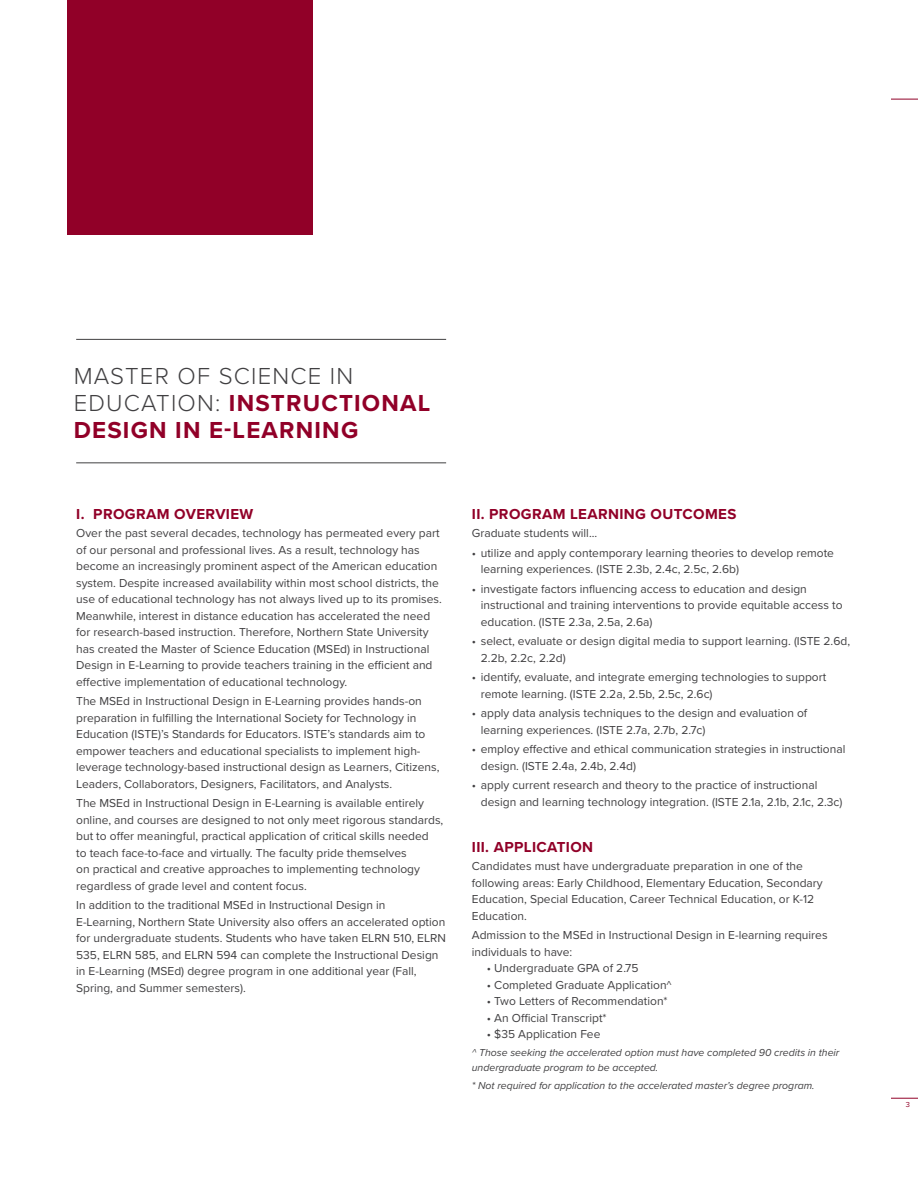
<style>
.page{position:relative;width:918px;height:1188px;background:#fff}
.page>*{position:absolute;margin:0;border:0;box-sizing:border-box;transform-origin:0 0}
.Chapter_Title_-_Alig{font:700 24px/27px "Proxima Nova";letter-spacing:.05em;color:#910028}
.Title_-_Align_Left{font:700 15px "Proxima Nova";letter-spacing:.025em;color:#910028}
.Body_Text{font:12px/16.5px "Proxima Nova";color:#414042}
.Bulleted_text{font:12px/16.5px "Proxima Nova";color:#414042}
.Body_Text-2{font:italic 10.5px/15px "Proxima Nova";color:#414042}
.t1{font:7.5px "Proxima Nova";color:#910028}
.s1{font-weight:300;color:#414042}
</style>
<div class="page">
<svg style="left:891px;top:99px;width:27px;height:1px"></svg>
<svg style="left:891px;top:1098px;width:27px;height:1px"></svg>
<hr style="left:76px;top:339px;width:370px;height:1px;background:#414042">
<hr style="left:76px;top:462px;width:370px;height:1px;background:#414042">
<div style="left:68px;top:0;width:246px;height:234px;background:#910028"></div>
<p class="Chapter_Title_-_Alig" style="left:74px;top:362px;width:358px"><span class="s1">MASTER OF SCIENCE IN<br>EDUCATION:</span> INSTRUCTIONAL<br>DESIGN IN E-LEARNING</p>
<p class="Title_-_Align_Left" style="left:76px;top:503px;width:179px">I. PROGRAM OVERVIEW</p>
<p class="Body_Text" style="left:76px;top:524px;width:367px">Over the past several decades, technology has permeated every part of our personal and professional lives. As a result, technology has become an increasingly prominent aspect of the American education system. Despite increased availability within most school districts, the use of educational technology has not always lived up to its promises.<br>Meanwhile, interest in distance education has accelerated the need for research-based instruction. Therefore, Northern State University has created the Master of Science Education (MSEd) in Instructional Design in E-Learning to provide teachers training in the efficient and effective implementation of educational technology.</p>
<p class="Body_Text" style="left:76px;top:692px;width:365px">The MSEd in Instructional Design in E-Learning provides hands-on preparation in fulfilling the International Society for Technology in Education (ISTE)’s Standards for Educators. ISTE’s standards aim to empower teachers and educational specialists to implement high&shy;leverage technology-based instructional design as Learners, Citizens, Leaders, Collaborators, Designers, Facilitators, and Analysts.</p>
<p class="Body_Text" style="left:76px;top:794px;width:369px">The MSEd in Instructional Design in E-Learning is available entirely online, and courses are designed to not only meet rigorous standards, but to offer meaningful, practical application of critical skills needed<br>to teach face-to-face and virtually. The faculty pride themselves<br>on practical and creative approaches to implementing technology regardless of grade level and content focus.</p>
<p class="Body_Text" style="left:76px;top:896px;width:371px">In addition to the traditional MSEd in Instructional Design in E-Learning, Northern State University also offers an accelerated option for undergraduate students. Students who have taken ELRN 510, ELRN 535, ELRN 585, and ELRN 594 can complete the Instructional Design in E-Learning (MSEd) degree program in one additional year (Fall, Spring, and Summer semesters).</p>
<p class="Title_-_Align_Left" style="left:472px;top:503px;width:266px">II. PROGRAM LEARNING OUTCOMES</p>
<p class="Body_Text" style="left:472px;top:524px;width:127px">Graduate students will...</p>
<p class="Bulleted_text" style="left:481px;top:544px;width:355px;text-indent:-9px">• utilize and apply contemporary learning theories to develop remote learning experiences. (ISTE 2.3b, 2.4c, 2.5c, 2.6b)</p>
<p class="Bulleted_text" style="left:481px;top:580px;width:363px;text-indent:-9px">• investigate factors influencing access to education and design instructional and training interventions to provide equitable access to education. (ISTE 2.3a, 2.5a, 2.6a)</p>
<p class="Bulleted_text" style="left:481px;top:632px;width:371px;text-indent:-9px">• select, evaluate or design digital media to support learning. (ISTE 2.6d,<br>2.2b, 2.2c, 2.2d)</p>
<p class="Bulleted_text" style="left:481px;top:668px;width:347px;text-indent:-9px">• identify, evaluate, and integrate emerging technologies to support remote learning. (ISTE 2.2a, 2.5b, 2.5c, 2.6c)</p>
<p class="Bulleted_text" style="left:481px;top:704px;width:328px;text-indent:-9px">• apply data analysis techniques to the design and evaluation of learning experiences. (ISTE 2.7a, 2.7b, 2.7c)</p>
<p class="Bulleted_text" style="left:481px;top:740px;width:366px;text-indent:-9px">• employ effective and ethical communication strategies in instructional design. (ISTE 2.4a, 2.4b, 2.4d)</p>
<p class="Bulleted_text" style="left:481px;top:776px;width:363px;text-indent:-9px">• apply current research and theory to the practice of instructional design and learning technology integration. (ISTE 2.1a, 2.1b, 2.1c, 2.3c)</p>
<p class="Title_-_Align_Left" style="left:472px;top:836px;width:123px">III. APPLICATION</p>
<p class="Body_Text" style="left:472px;top:857px;width:352px">Candidates must have undergraduate preparation in one of the following areas: Early Childhood, Elementary Education, Secondary Education, Special Education, Career Technical Education, or K-12<br>Education.</p>
<p class="Body_Text" style="left:472px;top:926px;width:357px">Admission to the MSEd in Instructional Design in E-learning requires individuals to have:</p>
<p class="Body_Text" style="left:487px;top:959px;width:153px">• Undergraduate GPA of 2.75</p>
<p class="Body_Text" style="left:487px;top:976px;width:186px">• Completed Graduate Application^</p>
<p class="Body_Text" style="left:487px;top:992px;width:182px">• Two Letters of Recommendation*</p>
<p class="Body_Text" style="left:487px;top:1009px;width:121px">• An Official Transcript*</p>
<p class="Body_Text" style="left:487px;top:1025px;width:115px">• $35 Application Fee</p>
<p class="Body_Text-2" style="left:472px;top:1045px;width:369px">^ Those seeking the accelerated option must have completed 90 credits in their undergraduate program to be accepted.</p>
<p class="Body_Text-2" style="left:472px;top:1078px;width:344px">* Not required for application to the accelerated master’s degree program.</p>
<p class="t1" style="left:906px;top:1099px;width:6px">3</p>
</div>
